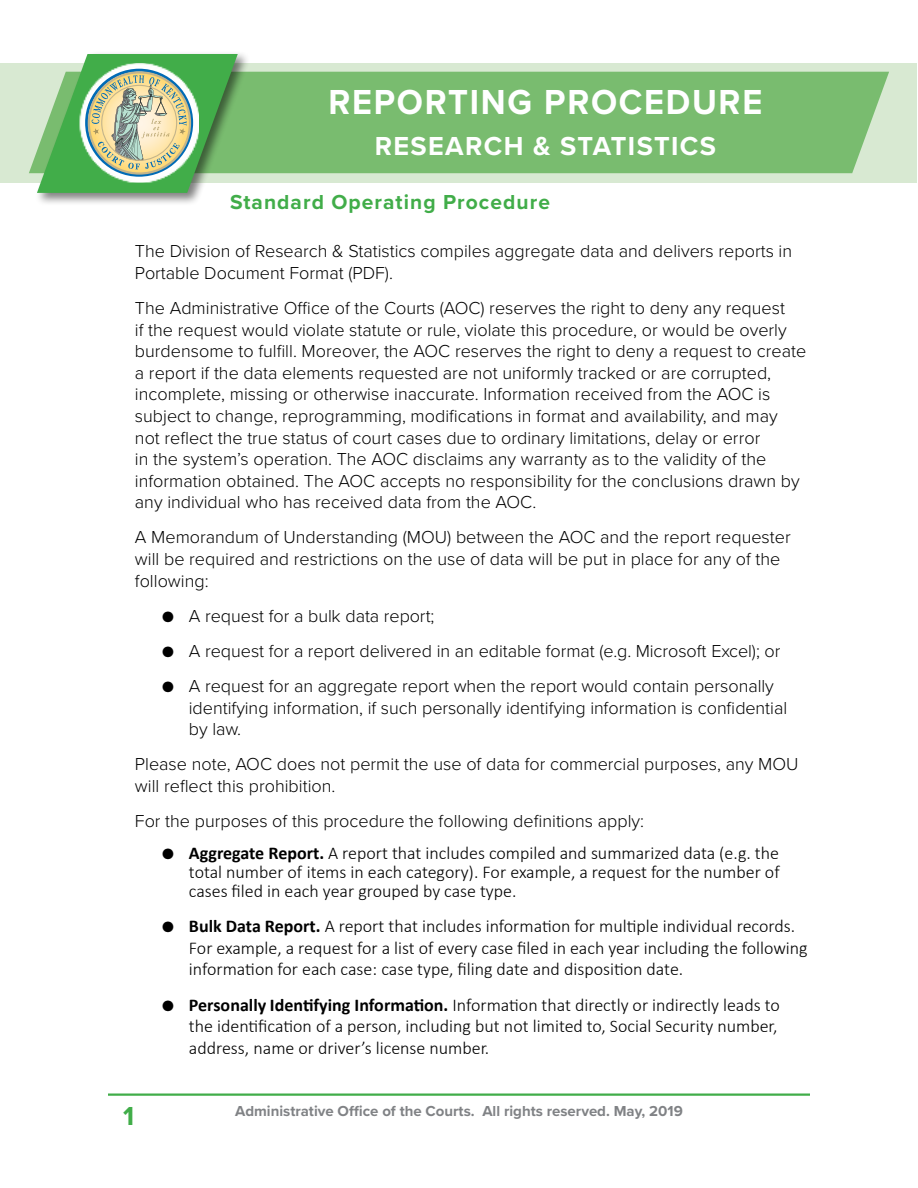
<style>
.page{position:relative;width:918px;height:1188px;background:#fff}
.page>*{position:absolute;margin:0;border:0;box-sizing:border-box;transform-origin:0 0}
.t1{font:700 36px "Proxima Nova";letter-spacing:.05em;color:#fff;scale:.95 1}
.t2{font:700 27px "Proxima Nova";letter-spacing:.05em;color:#fff}
.t3{font:700 27px "Proxima Nova";color:#41ad49}
.t4{font:700 21px "Proxima Nova";letter-spacing:.05em;color:#41ad49}
.t5{font:300 18px/21.6px "Proxima Nova";color:#000}
.t6{font:300 18px/21.6px "Calibri";color:#000}
.t7{font:700 15px "Proxima Nova";color:#808285}
.s1{font-family:"Proxima Nova"}
.s2{font-weight:700}
</style>
<div class="page">
<div style="left:1px;top:63px;width:916px;height:120px;background:#d8e9d2"></div>
<div style="left:29px;top:72px;width:860px;height:101px;background:#79bc6f"></div>
<div style="left:34px;top:51px;width:216px;height:155px;background:#000;opacity:.5"></div>
<hr style="left:108px;top:1094px;width:702px;height:2px;background:#41ad49">
<svg style="left:37px;top:54px;width:201px;height:139px;background:#8fbf85"></svg>
<h1 class="t1" style="left:329px;top:75px;width:458px">REPORTING PROCEDURE</h1>
<h2 class="t2" style="left:375px;top:126px;width:343px">RESEARCH &amp; STATISTICS</h2>
<p class="t4" style="left:230px;top:187px;width:321px">Standard Operating Procedure</p>
<p class="t5" style="left:135px;top:239px;width:659px">The Division of Research &amp; Statistics compiles aggregate data and delivers reports in<br>Portable Document Format (PDF).</p>
<p class="t5" style="left:135px;top:296px;width:673px">The Administrative Office of the Courts (AOC) reserves the right to deny any request<br>if the request would violate statute or rule, violate this procedure, or would be overly burdensome to fulfill. Moreover, the AOC reserves the right to deny a request to create a report if the data elements requested are not uniformly tracked or are corrupted, incomplete, missing or otherwise inaccurate. Information received from the AOC is subject to change, reprogramming, modifications in format and availability, and may not reflect the true status of court cases due to ordinary limitations, delay or error<br>in the system’s operation. The AOC disclaims any warranty as to the validity of the information obtained. The AOC accepts no responsibility for the conclusions drawn by any individual who has received data from the AOC.</p>
<p class="t5" style="left:135px;top:526px;width:657px">A Memorandum of Understanding (MOU) between the AOC and the report requester will be required and restrictions on the use of data will be put in place for any of the following:</p>
<p class="t5" style="left:162px;top:604px;width:274px">● A request for a bulk data report;</p>
<p class="t5" style="left:162px;top:639px;width:620px">● A request for a report delivered in an editable format (e.g. Microsoft Excel); or</p>
<p class="t5" style="left:189px;top:674px;width:600px;text-indent:-27px">● A request for an aggregate report when the report would contain personally identifying information, if such personally identifying information is confidential by law.</p>
<p class="t5" style="left:135px;top:752px;width:665px">Please note, AOC does not permit the use of data for commercial purposes, any MOU will reflect this prohibition.</p>
<p class="t5" style="left:135px;top:809px;width:511px">For the purposes of this procedure the following definitions apply:</p>
<p class="t6" style="left:189px;top:844px;width:592px;line-height:18.9px;text-align:justify;text-indent:-27px"><span class="s1">●</span> <span class="s2">Aggregate Report.</span> A report that includes compiled and summarized data (e.g. the total number of items in each category). For example, a request for the number of cases filed in each year grouped by case type.</p>
<p class="t6" style="left:189px;top:915px;width:620px;text-indent:-27px"><span class="s1">●</span> <span class="s2">Bulk Data Report.</span> A report that includes information for multiple individual records.<br>For example, a request for a list of every case filed in each year including the following information for each case: case type, filing date and disposition date.</p>
<p class="t6" style="left:189px;top:994px;width:592px;text-indent:-27px"><span class="s1">●</span> <span class="s2">Personally Identifying Information.</span> Information that directly or indirectly leads to the identification of a person, including but not limited to, Social Security number, address, name or driver’s license number.</p>
<h2 class="t3" style="left:123px;top:1096px;width:13px">1</h2>
<p class="t7" style="left:235px;top:1100px;width:449px">Administrative Office of the Courts. All rights reserved. May, 2019</p>
</div>
